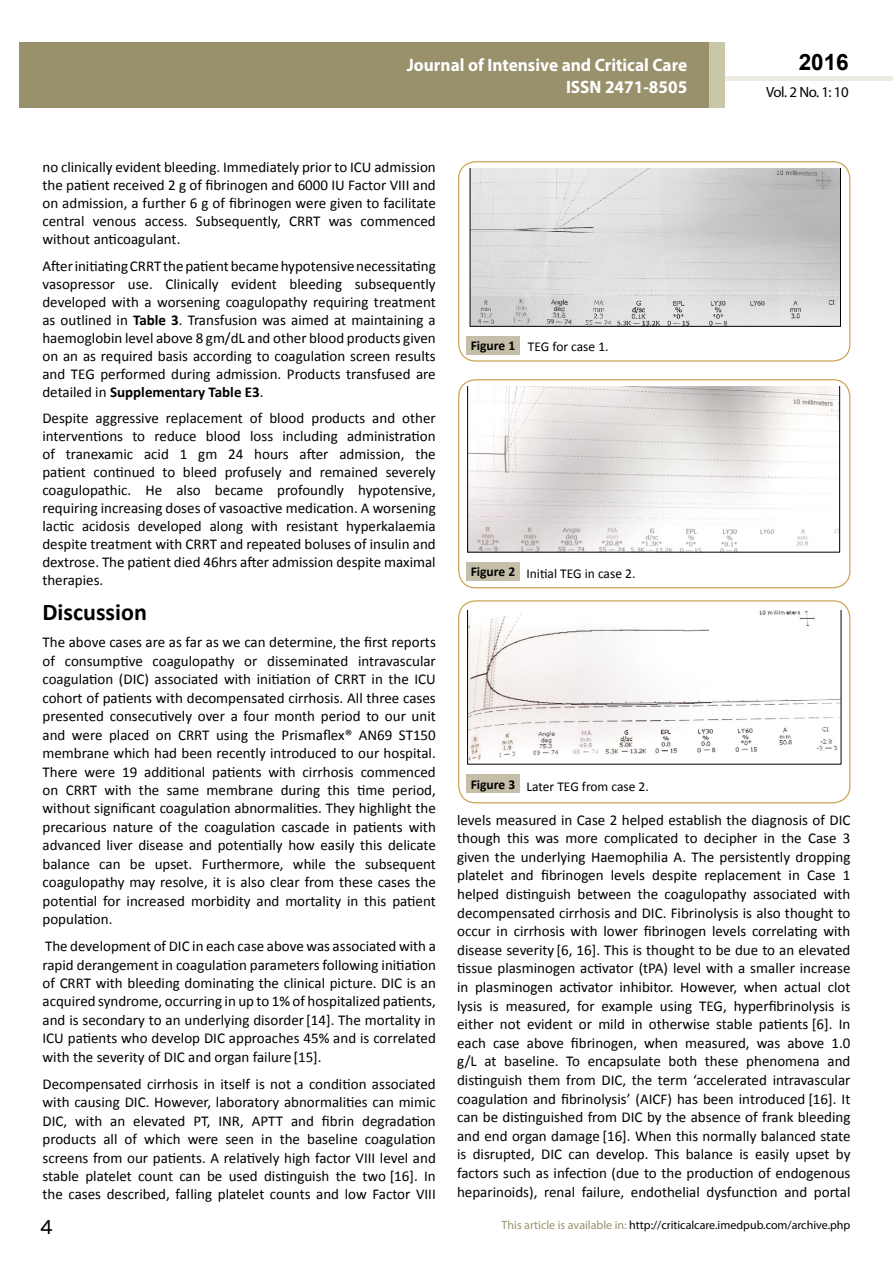
<style>
.page{position:relative;width:893px;height:1263px;background:#fff}
.page>*{position:absolute;margin:0;border:0;box-sizing:border-box;transform-origin:0 0}
.t1{font:25.5px "Tunga";color:#000}
.t2{font:700 24px "Calibri";color:#000}
.t3{font:700 22.5px "Arial";color:#000}
.t4{font:700 18px/21.6px "Myriad Pro";color:#fff;text-align:right;scale:.96 1}
.t5{font:15px/18.5px "Calibri";color:#000;text-align:justify}
.t6{font:14.85px "Myriad Pro";letter-spacing:-.03em;color:#000}
.t7{font:13.5px "Calibri";color:#000}
.t8{font:12px "Myriad Pro";color:#000}
.s1{font-weight:700}
.s2{color:#98916c}
</style>
<div class="page">
<div style="left:725px;top:76px;width:168px;height:5px;background:#ecebe0"></div>
<div style="left:19px;top:42px;width:690px;height:66px;background:#98916c"></div>
<div style="left:709px;top:42px;width:16px;height:66px;background:#c9c7a9"></div>
<div style="left:458px;top:161px;width:392px;height:201px;border:1px solid #caa34f;border-radius:17px"></div>
<svg style="left:470px;top:168px;width:371px;height:159px;background:#d2d2d2"></svg>
<div style="left:466px;top:336px;width:53px;height:19px;background:#c5bfa9"></div>
<div style="left:458px;top:379px;width:392px;height:209px;border:1px solid #caa34f;border-radius:17px"></div>
<svg style="left:467px;top:387px;width:373px;height:165px"></svg>
<div style="left:466px;top:562px;width:53px;height:19px;background:#c5bfa9"></div>
<div style="left:458px;top:600px;width:392px;height:203px;border:1px solid #caa34f;border-radius:17px"></div>
<svg style="left:467px;top:610px;width:374px;height:154px"></svg>
<div style="left:466px;top:774px;width:53px;height:19px;background:#c5bfa9"></div>
<p class="t4" style="left:517px;top:53px;width:198px">ARCHIVOS DE MEDICINA<br>ISSN 1698-9465</p>
<h3 class="t3" style="left:799px;top:47px;width:52px">2016</h3>
<p class="t4" style="left:407px;top:54px;width:294px">Journal of Intensive and Critical Care<br>ISSN 2471-8505</p>
<p class="t6" style="left:766px;top:83px;width:84px">Vol. 2 No. 1: 10</p>
<p class="t5" style="left:42px;top:158px;width:395px;line-height:18px">no clinically evident bleeding. Immediately prior to ICU admission the patient received 2 g of fibrinogen and 6000 IU Factor VIII and on admission, a further 6 g of fibrinogen were given to facilitate central venous access. Subsequently, CRRT was commenced without anticoagulant.</p>
<p class="t5" style="left:42px;top:257px;width:395px;line-height:18px">AfterinitiatingCRRTthepatientbecamehypotensivenecessitating vasopressor use. Clinically evident bleeding subsequently developed with a worsening coagulopathy requiring treatment as outlined in <span class="s1">Table 3</span>. Transfusion was aimed at maintaining a haemoglobin level above 8 gm/dL and other blood products given on an as required basis according to coagulation screen results and TEG performed during admission. Products transfused are detailed in <span class="s1">Supplementary Table E3</span>.</p>
<p class="t5" style="left:42px;top:409px;width:395px;line-height:18px">Despite aggressive replacement of blood products and other interventions to reduce blood loss including administration of tranexamic acid 1 gm 24 hours after admission, the patient continued to bleed profusely and remained severely coagulopathic. He also became profoundly hypotensive, requiring increasing doses of vasoactive medication. A worsening lactic acidosis developed along with resistant hyperkalaemia despite treatment with CRRT and repeated boluses of insulin and dextrose. The patient died 46hrs after admission despite maximal therapies.</p>
<h2 class="t2" style="left:43px;top:597px;width:106px">Discussion</h2>
<p class="t5" style="left:42px;top:633px;width:395px">The above cases are as far as we can determine, the first reports of consumptive coagulopathy or disseminated intravascular coagulation (DIC) associated with initiation of CRRT in the ICU cohort of patients with decompensated cirrhosis. All three cases presented consecutively over a four month period to our unit and were placed on CRRT using the Prismaflex® AN69 ST150 membrane which had been recently introduced to our hospital.<br>There were 19 additional patients with cirrhosis commenced on CRRT with the same membrane during this time period, without significant coagulation abnormalities. They highlight the precarious nature of the coagulation cascade in patients with advanced liver disease and potentially how easily this delicate balance can be upset. Furthermore, while the subsequent coagulopathy may resolve, it is also clear from these cases the potential for increased morbidity and mortality in this patient population.</p>
<p class="t5" style="left:43px;top:937px;width:395px">The development of DIC in each case above was associated with a rapid derangement in coagulation parameters following initiation of CRRT with bleeding dominating the clinical picture. DIC is an acquired syndrome, occurring in up to 1% of hospitalized patients, and is secondary to an underlying disorder[14]. The mortality in ICU patients who develop DIC approaches 45% and is correlated with the severity of DIC and organ failure [15].</p>
<p class="t5" style="left:43px;top:1074px;width:395px">Decompensated cirrhosis in itself is not a condition associated with causing DIC. However, laboratory abnormalities can mimic DIC, with an elevated PT, INR, APTT and fibrin degradation products all of which were seen in the baseline coagulation screens from our patients. A relatively high factor VIII level and stable platelet count can be used distinguish the two [16]. In the cases described, falling platelet counts and low Factor VIII</p>
<p class="t7" style="left:471px;top:338px;width:139px"><span class="s1">Figure 1</span> TEG for case 1.</p>
<p class="t7" style="left:471px;top:565px;width:166px"><span class="s1">Figure 2</span> Initial TEG in case 2.</p>
<p class="t7" style="left:471px;top:778px;width:180px"><span class="s1">Figure 3</span> Later TEG from case 2.</p>
<p class="t5" style="left:457px;top:810px;width:395px">levels measured in Case 2 helped establish the diagnosis of DIC though this was more complicated to decipher in the Case 3 given the underlying Haemophilia A. The persistently dropping platelet and fibrinogen levels despite replacement in Case 1 helped distinguish between the coagulopathy associated with decompensated cirrhosis and DIC. Fibrinolysis is also thought to occur in cirrhosis with lower fibrinogen levels correlating with disease severity [6, 16]. This is thought to be due to an elevated tissue plasminogen activator (tPA) level with a smaller increase in plasminogen activator inhibitor. However, when actual clot lysis is measured, for example using TEG, hyperfibrinolysis is either not evident or mild in otherwise stable patients [6]. In each case above fibrinogen, when measured, was above 1.0 g/L at baseline. To encapsulate both these phenomena and distinguish them from DIC, the term ‘accelerated intravascular coagulation and fibrinolysis’ (AICF) has been introduced [16]. It can be distinguished from DIC by the absence of frank bleeding and end organ damage [16]. When this normally balanced state is disrupted, DIC can develop. This balance is easily upset by factors such as infection (due to the production of endogenous heparinoids), renal failure, endothelial dysfunction and portal</p>
<h1 class="t1" style="left:40px;top:1210px;width:15px">4</h1>
<p class="t8" style="left:502px;top:1218px;width:350px"><span class="s2">This article is available in:</span> http://criticalcare.imedpub.com/archive.php</p>
</div>
